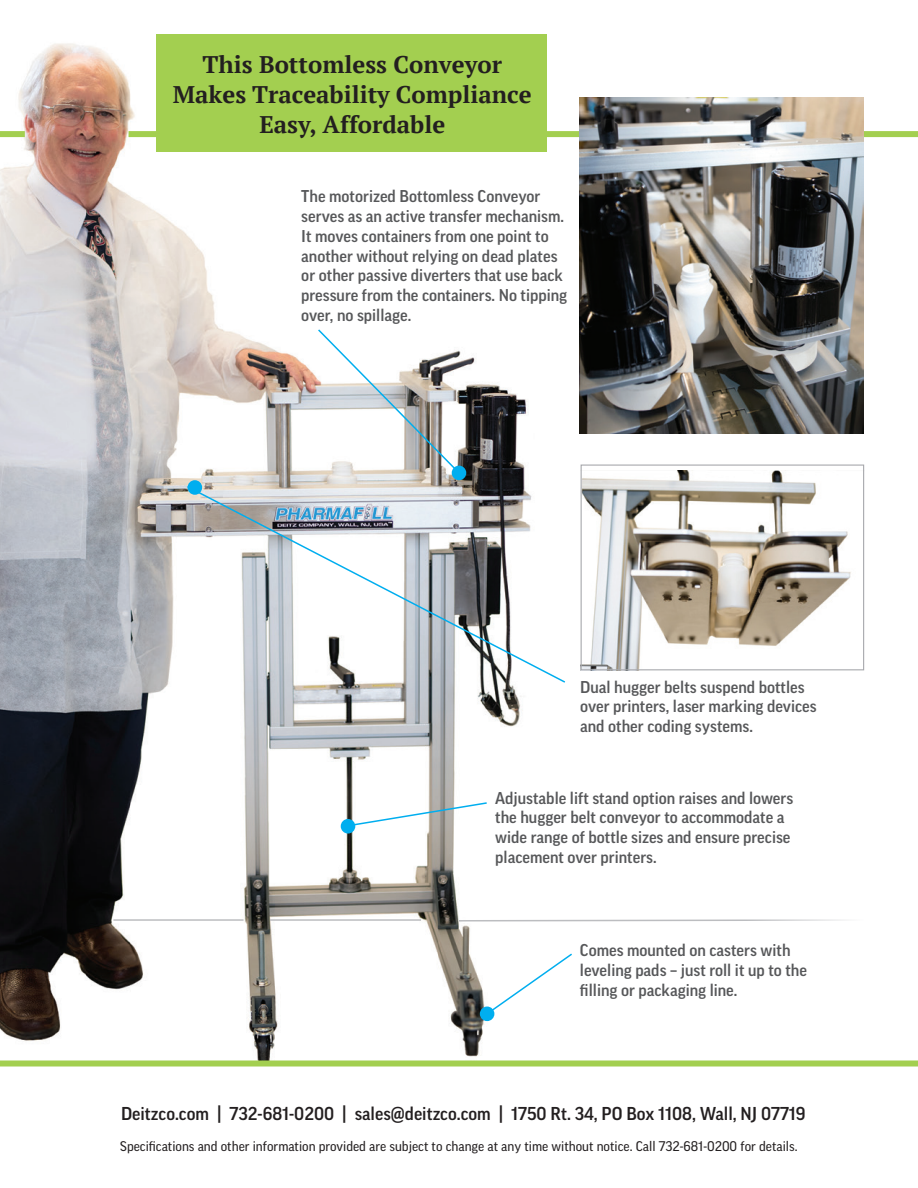
<style>
.page{position:relative;width:918px;height:1188px;background:#fff}
.page>*{position:absolute;margin:0;border:0;box-sizing:border-box;transform-origin:0 0}
.t1{font:700 24px/30px "PT Serif";color:#231f20;text-align:center}
.body{font:500 18px "Good Pro";color:#231f20}
.captions{font:500 16.5px/19.8px "Good Pro";color:#57585a}
.t2{font:13.5px "Good Pro";color:#231f20}
</style>
<div class="page">
<img style="left:0;top:43px;width:613px;height:1017px">
<div style="left:0;top:1060px;width:918px;height:6px;background:#a3cf50"></div>
<div style="left:189px;top:482px;width:12px;height:11px;background:#00aeef;border-radius:50%"></div>
<div style="left:188px;top:480px;width:14px;height:15px;border:3px solid #00aeef;border-radius:50%"></div>
<div style="left:453px;top:467px;width:12px;height:12px;background:#00aeef;border-radius:50%"></div>
<div style="left:452px;top:466px;width:14px;height:14px;border:3px solid #00aeef;border-radius:50%"></div>
<div style="left:342px;top:820px;width:12px;height:12px;background:#00aeef;border-radius:50%"></div>
<div style="left:341px;top:819px;width:14px;height:15px;border:3px solid #00aeef;border-radius:50%"></div>
<div style="left:481px;top:1008px;width:12px;height:12px;background:#00aeef;border-radius:50%"></div>
<div style="left:480px;top:1007px;width:14px;height:14px;border:3px solid #00aeef;border-radius:50%"></div>
<svg style="left:186px;top:485px;width:381px;height:199px"></svg>
<svg style="left:316px;top:328px;width:145px;height:147px"></svg>
<svg style="left:343px;top:801px;width:145px;height:27px"></svg>
<svg style="left:485px;top:952px;width:89px;height:64px"></svg>
<div style="left:129px;top:131px;width:789px;height:6px;background:#a3cf50"></div>
<div style="left:0;top:131px;width:25px;height:6px;background:#a3cf50"></div>
<div style="left:156px;top:34px;width:391px;height:118px;background:#a3cf50"></div>
<img style="left:583px;top:471px;width:268px;height:197px">
<div style="left:581px;top:465px;width:283px;height:205px;border:1px solid #a8a9ad"></div>
<img style="left:580px;top:98px;width:284px;height:336px">
<svg style="left:457px;top:919px;width:386px;height:3px"></svg>
<hr style="left:113px;top:919px;width:131px;height:2px;background:#bcbdc0">
<hr style="left:270px;top:919px;width:151px;height:2px;background:#bcbdc0">
<p class="t1" style="left:173px;top:49px;width:360px">This Bottomless Conveyor<br>Makes Traceability Compliance<br>Easy, Affordable</p>
<p class="captions" style="left:301px;top:186px;width:267px">The motorized Bottomless Conveyor serves as an active transfer mechanism.<br>It moves containers from one point to another without relying on dead plates or other passive diverters that use back pressure from the containers. No tipping over, no spillage.</p>
<p class="captions" style="left:580px;top:677px;width:238px">Dual hugger belts suspend bottles over printers, laser marking devices and other coding systems.</p>
<p class="captions" style="left:495px;top:788px;width:300px">Adjustable lift stand option raises and lowers the hugger belt conveyor to accommodate a wide range of bottle sizes and ensure precise placement over printers.</p>
<p class="captions" style="left:580px;top:941px;width:229px">Comes mounted on casters with leveling pads – just roll it up to the filling or packaging line.</p>
<p class="body" style="left:121px;top:1104px;width:686px">Deitzco.com | 732-681-0200 | sales@deitzco.com | 1750 Rt. 34, PO Box 1108, Wall, NJ 07719</p>
<p class="t2" style="left:120px;top:1138px;width:679px">Specifications and other information provided are subject to change at any time without notice. Call 732-681-0200 for details.</p>
</div>
